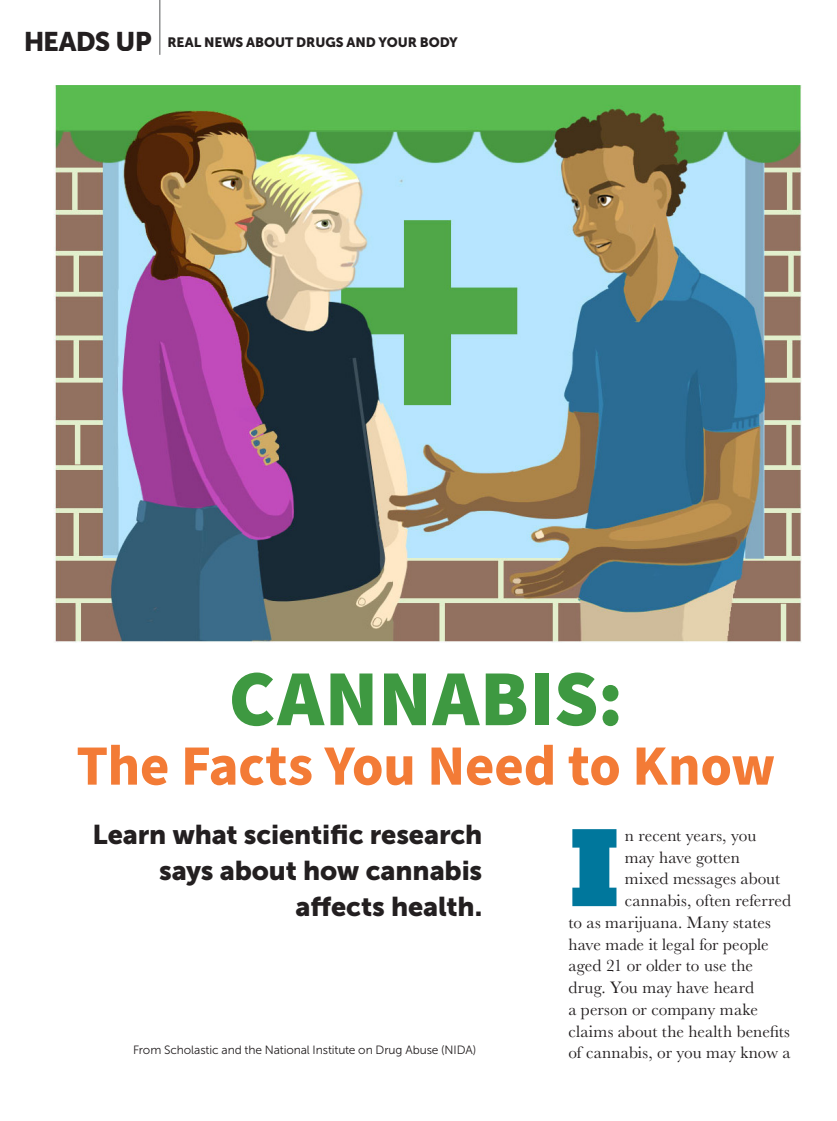
<style>
.page{position:relative;width:837px;height:1121px;background:#fff}
.page>*{position:absolute;margin:0;border:0;box-sizing:border-box;transform-origin:0 0}
.t1{font:800 113.4px "Rockwell Std";color:#00779c}
.t2{font:900 79.5px "Source Sans Pro";letter-spacing:.01em;color:#3e9941}
.t3{font:700 57px "Source Sans Pro";letter-spacing:-.005em;color:#f37b36}
.t4{font:27px/36px "Museo Sans 900";letter-spacing:-.005em;color:#231f20;text-align:right}
.t5{font:17.25px "Baskerville";letter-spacing:.005em;color:#231f20}
.t6{font:13.5px "Museo Sans 900";color:#231f20}
.t7{font:12px "Museo Sans 300";letter-spacing:-.01em;color:#231f20}
.s1{font-size:26.85px}
</style>
<div class="page">
<hr style="left:159px;top:0;width:1px;height:55px;background:#57585a">
<img style="left:54px;top:85px;width:748px;height:557px">
<p class="t6" style="left:23px;top:35px;width:436px"><span class="s1">HEADS UP</span> REAL NEWS ABOUT DRUGS AND YOUR BODY</p>
<h2 class="t2" style="left:229px;top:643px;width:396px">CANNABIS:</h2>
<h3 class="t3" style="left:76px;top:727px;width:701px">The Facts You Need to Know</h3>
<h3 class="t4" style="left:92px;top:816px;width:391px">Learn what scientific research says about how cannabis affects health.</h3>
<p class="t7" style="left:133px;top:1043px;width:345px">From Scholastic and the National Institute on Drug Abuse (NIDA)</p>
<h1 class="t1" style="left:568px;top:797px;width:53px">I</h1>
<p class="t5" style="left:625px;top:824px;width:133px">n recent years, you</p>
<p class="t5" style="left:625px;top:846px;width:117px">may have gotten</p>
<p class="t5" style="left:625px;top:867px;width:157px">mixed messages about</p>
<p class="t5" style="left:625px;top:889px;width:168px">cannabis, often referred</p>
<p class="t5" style="left:568px;top:911px;width:204px">to as marijuana. Many states</p>
<p class="t5" style="left:568px;top:933px;width:202px">have made it legal for people</p>
<p class="t5" style="left:568px;top:954px;width:186px">aged 21 or older to use the</p>
<p class="t5" style="left:568px;top:976px;width:187px">drug. You may have heard</p>
<p class="t5" style="left:568px;top:998px;width:191px">a person or company make</p>
<p class="t5" style="left:568px;top:1020px;width:223px">claims about the health benefits</p>
<p class="t5" style="left:568px;top:1041px;width:224px">of cannabis, or you may know a</p>
</div>
